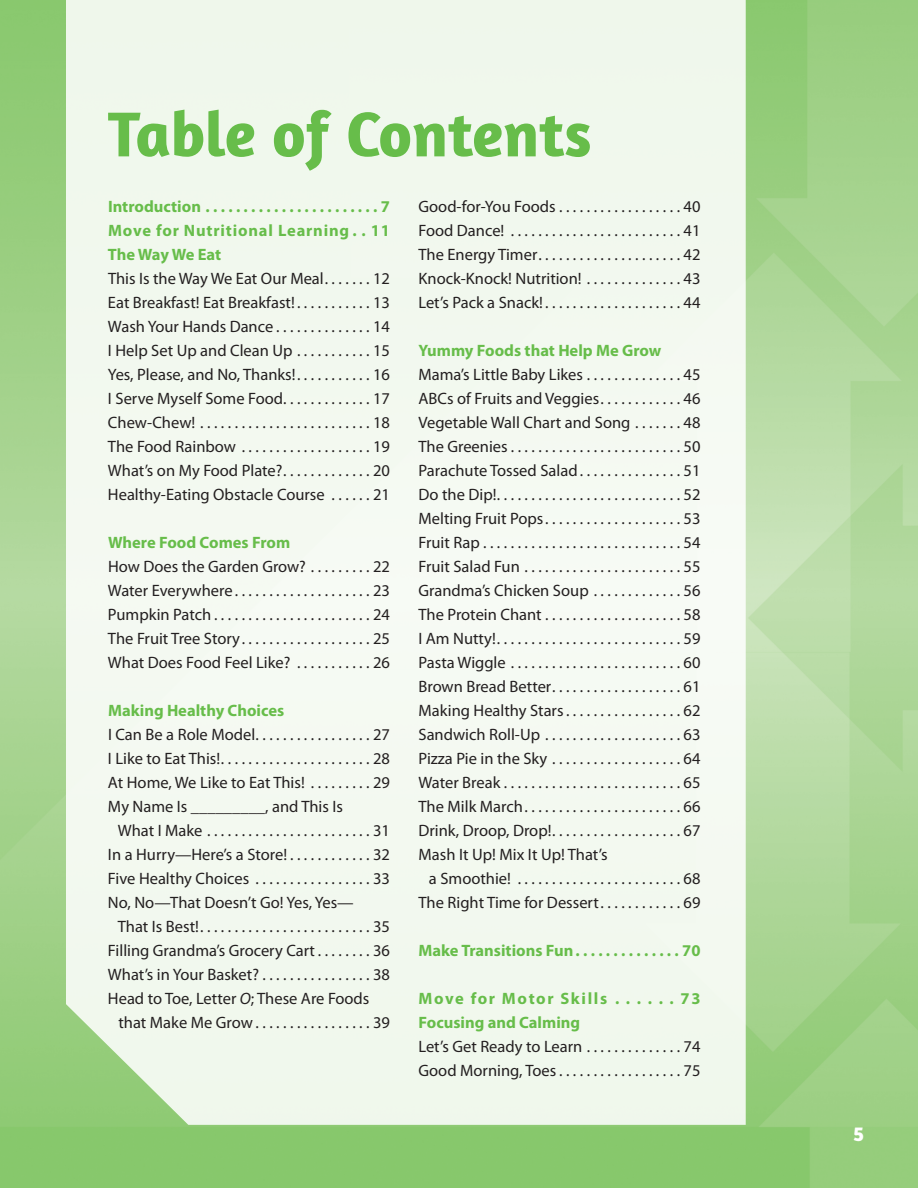
<style>
.page{position:relative;width:918px;height:1188px;background:#fff}
.page>*{position:absolute;margin:0;border:0;box-sizing:border-box;transform-origin:0 0}
.t1{font:700 64.5px "Amaranth";color:#67bd4a}
.t2{font:700 21px "Amaranth";color:#fff}
.t3{font:16.5px/24px "Myriad Pro";color:#231f20;text-align:justify}
.t4{font:700 16.5px/24px "Myriad Pro";color:#67bd4a;text-align:justify}
.t5{font:700 16.5px/24px "Myriad Pro";letter-spacing:.045em;color:#67bd4a}
.s1{font-style:italic}
</style>
<div class="page">
<div style="left:66px;top:0;width:680px;height:1125px;background:#f2f8ef"></div>
<h1 class="t1" style="left:108px;top:113px;width:485px">Table of Contents</h1>
<p class="t4" style="left:108px;top:196px;width:284px">Introduction . . . . . . . . . . . . . . . . . . . . . . . 7<br>Move for Nutritional Learning . . 11<br>The Way We Eat</p>
<p class="t3" style="left:108px;top:268px;width:284px">This Is the Way We Eat Our Meal. . . . . . . 12<br>Eat Breakfast! Eat Breakfast! . . . . . . . . . . . 13<br>Wash Your Hands Dance . . . . . . . . . . . . . . 14<br>I Help Set Up and Clean Up . . . . . . . . . . . 15<br>Yes, Please, and No, Thanks!. . . . . . . . . . . 16<br>I Serve Myself Some Food. . . . . . . . . . . . . 17<br>Chew-Chew! . . . . . . . . . . . . . . . . . . . . . . . . . 18<br>The Food Rainbow . . . . . . . . . . . . . . . . . . . 19<br>What’s on My Food Plate?. . . . . . . . . . . . . 20<br>Healthy-Eating Obstacle Course . . . . . . 21</p>
<p class="t4" style="left:108px;top:532px;width:184px">Where Food Comes From</p>
<p class="t3" style="left:108px;top:556px;width:284px">How Does the Garden Grow? . . . . . . . . . 22<br>Water Everywhere . . . . . . . . . . . . . . . . . . . . 23<br>Pumpkin Patch . . . . . . . . . . . . . . . . . . . . . . . 24<br>The Fruit Tree Story. . . . . . . . . . . . . . . . . . . 25<br>What Does Food Feel Like? . . . . . . . . . . . 26</p>
<p class="t4" style="left:108px;top:700px;width:178px">Making Healthy Choices</p>
<p class="t3" style="left:108px;top:724px;width:284px">I Can Be a Role Model. . . . . . . . . . . . . . . . . 27<br>I Like to Eat This!. . . . . . . . . . . . . . . . . . . . . . 28<br>At Home, We Like to Eat This! . . . . . . . . . 29<br>My Name Is _________, and This Is</p>
<p class="t3" style="left:118px;top:820px;width:274px">What I Make . . . . . . . . . . . . . . . . . . . . . . . . 31</p>
<p class="t3" style="left:108px;top:844px;width:284px">In a Hurry—Here’s a Store! . . . . . . . . . . . . 32</p>
<p class="t3" style="left:108px;top:868px;width:284px">Five Healthy Choices . . . . . . . . . . . . . . . . . 33</p>
<p class="t3" style="left:108px;top:892px;width:247px">No, No—That Doesn’t Go! Yes, Yes—</p>
<p class="t3" style="left:118px;top:916px;width:274px">That Is Best!. . . . . . . . . . . . . . . . . . . . . . . . . 35</p>
<p class="t3" style="left:108px;top:940px;width:284px">Filling Grandma’s Grocery Cart . . . . . . . . 36</p>
<p class="t3" style="left:108px;top:964px;width:284px">What’s in Your Basket? . . . . . . . . . . . . . . . . 38</p>
<p class="t3" style="left:108px;top:988px;width:263px">Head to Toe, Letter <span class="s1">O</span>; These Are Foods</p>
<p class="t3" style="left:118px;top:1012px;width:273px">that Make Me Grow . . . . . . . . . . . . . . . . . 39</p>
<p class="t3" style="left:418px;top:196px;width:284px">Good-for-You Foods . . . . . . . . . . . . . . . . . . 40<br>Food Dance! . . . . . . . . . . . . . . . . . . . . . . . . . 41<br>The Energy Timer. . . . . . . . . . . . . . . . . . . . . 42<br>Knock-Knock! Nutrition! . . . . . . . . . . . . . . 43<br>Let’s Pack a Snack! . . . . . . . . . . . . . . . . . . . . 44</p>
<p class="t4" style="left:418px;top:340px;width:244px">Yummy Foods that Help Me Grow</p>
<p class="t3" style="left:418px;top:364px;width:284px">Mama’s Little Baby Likes . . . . . . . . . . . . . . 45<br>ABCs of Fruits and Veggies. . . . . . . . . . . . 46<br>Vegetable Wall Chart and Song . . . . . . . 48<br>The Greenies . . . . . . . . . . . . . . . . . . . . . . . . . 50<br>Parachute Tossed Salad. . . . . . . . . . . . . . . 51<br>Do the Dip!. . . . . . . . . . . . . . . . . . . . . . . . . . . 52<br>Melting Fruit Pops. . . . . . . . . . . . . . . . . . . . 53<br>Fruit Rap . . . . . . . . . . . . . . . . . . . . . . . . . . . . . 54<br>Fruit Salad Fun . . . . . . . . . . . . . . . . . . . . . . . 55<br>Grandma’s Chicken Soup . . . . . . . . . . . . . 56<br>The Protein Chant . . . . . . . . . . . . . . . . . . . . 58<br>I Am Nutty!. . . . . . . . . . . . . . . . . . . . . . . . . . . 59<br>Pasta Wiggle . . . . . . . . . . . . . . . . . . . . . . . . . 60<br>Brown Bread Better. . . . . . . . . . . . . . . . . . . 61<br>Making Healthy Stars. . . . . . . . . . . . . . . . . 62<br>Sandwich Roll-Up . . . . . . . . . . . . . . . . . . . . 63<br>Pizza Pie in the Sky . . . . . . . . . . . . . . . . . . . 64<br>Water Break . . . . . . . . . . . . . . . . . . . . . . . . . . 65<br>The Milk March. . . . . . . . . . . . . . . . . . . . . . . 66<br>Drink, Droop, Drop!. . . . . . . . . . . . . . . . . . . 67<br>Mash It Up! Mix It Up! That’s</p>
<p class="t3" style="left:418px;top:868px;width:284px;text-align:right">a Smoothie! . . . . . . . . . . . . . . . . . . . . . . . . 68<br>The Right Time for Dessert. . . . . . . . . . . . 69</p>
<p class="t4" style="left:418px;top:940px;width:284px">Make Transitions Fun. . . . . . . . . . . . . . 70</p>
<p class="t5" style="left:419px;top:988px;width:284px">Move for Motor Skills . . . . . . 73<br>Focusing and Calming</p>
<p class="t3" style="left:418px;top:1036px;width:284px">Let’s Get Ready to Learn . . . . . . . . . . . . . . 74<br>Good Morning, Toes . . . . . . . . . . . . . . . . . . 75</p>
<p class="t2" style="left:853px;top:1126px;width:12px">5</p>
</div>
